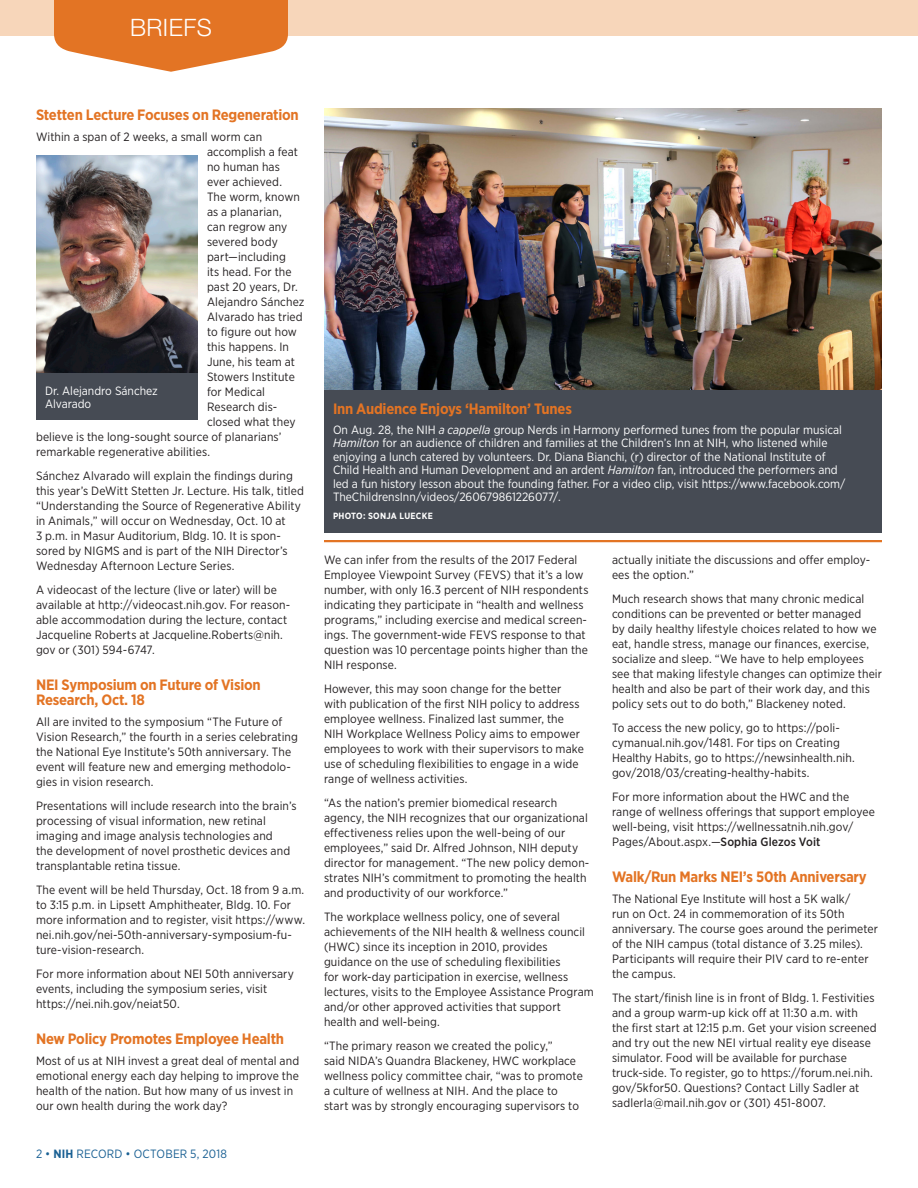
<style>
.page{position:relative;width:918px;height:1188px;background:#fff}
.page>*{position:absolute;margin:0;border:0;box-sizing:border-box;transform-origin:0 0}
.Page_jump{font:300 24px "Helvetica Neue LT Std";letter-spacing:.02em;color:#fff}
.Head__Briefs{font:700 15px/15px "Gotham Narrow";letter-spacing:-.015em;color:#e37424}
.Body_2__Briefs_and_S{font:12px/15px "Gotham Narrow";letter-spacing:.01em;color:#231f20}
.Photo_caption_revers{font:12px/13.5px "Gotham Narrow";color:#fff}
.Body_2__Briefs_and_S-2{font:12px "Gotham Narrow";letter-spacing:.015em;color:#1b6194}
.Photo_credit_reverse{font:700 9px "Gotham Narrow";letter-spacing:.03em;color:#fff}
.s1{font-weight:700}
.s2{font-style:italic}
.s3{font-weight:500}
</style>
<div class="page">
<div style="left:0;top:0;width:918px;height:35px;background:#f7d6ba"></div>
<svg style="left:54px;top:0;width:234px;height:72px"></svg>
<hr style="left:324px;top:540px;width:558px;height:2px;background:#e37424">
<img style="left:324px;top:108px;width:558px;height:282px">
<div style="left:324px;top:390px;width:558px;height:143px;background:#464b54"></div>
<img style="left:37px;top:155px;width:161px;height:218px">
<div style="left:36px;top:374px;width:162px;height:46px;background:#464b54"></div>
<p class="Page_jump" style="left:130px;top:13px;width:83px">BRIEFS</p>
<p class="Head__Briefs" style="left:36px;top:107px;width:264px">Stetten Lecture Focuses on Regeneration</p>
<p class="Body_2__Briefs_and_S" style="left:36px;top:129px;width:228px">Within a span of 2 weeks, a small worm can</p>
<p class="Body_2__Briefs_and_S" style="left:207px;top:144px;width:93px">accomplish a feat</p>
<p class="Body_2__Briefs_and_S" style="left:207px;top:159px;width:74px">no human has</p>
<p class="Body_2__Briefs_and_S" style="left:207px;top:174px;width:77px">ever achieved.</p>
<p class="Body_2__Briefs_and_S" style="left:207px;top:189px;width:94px">The worm, known</p>
<p class="Body_2__Briefs_and_S" style="left:207px;top:204px;width:76px">as a planarian,</p>
<p class="Body_2__Briefs_and_S" style="left:207px;top:219px;width:82px">can regrow any</p>
<p class="Body_2__Briefs_and_S" style="left:207px;top:234px;width:72px">severed body</p>
<p class="Body_2__Briefs_and_S" style="left:207px;top:249px;width:80px">part—including</p>
<p class="Body_2__Briefs_and_S" style="left:207px;top:264px;width:86px">its head. For the</p>
<p class="Body_2__Briefs_and_S" style="left:207px;top:279px;width:92px">past 20 years, Dr.</p>
<p class="Body_2__Briefs_and_S" style="left:207px;top:294px;width:99px">Alejandro Sánchez</p>
<p class="Body_2__Briefs_and_S" style="left:207px;top:309px;width:97px">Alvarado has tried</p>
<p class="Body_2__Briefs_and_S" style="left:207px;top:324px;width:91px">to figure out how</p>
<p class="Body_2__Briefs_and_S" style="left:207px;top:339px;width:84px">this happens. In</p>
<p class="Body_2__Briefs_and_S" style="left:207px;top:354px;width:90px">June, his team at</p>
<p class="Body_2__Briefs_and_S" style="left:207px;top:369px;width:89px">Stowers Institute</p>
<p class="Body_2__Briefs_and_S" style="left:207px;top:384px;width:59px">for Medical</p>
<p class="Body_2__Briefs_and_S" style="left:207px;top:399px;width:72px">Research dis-</p>
<p class="Body_2__Briefs_and_S" style="left:207px;top:414px;width:90px">closed what they</p>
<p class="Body_2__Briefs_and_S" style="left:36px;top:429px;width:247px">believe is the long-sought source of planarians’</p>
<p class="Body_2__Briefs_and_S" style="left:36px;top:444px;width:176px">remarkable regenerative abilities.</p>
<p class="Body_2__Briefs_and_S" style="left:36px;top:468px;width:269px">Sánchez Alvarado will explain the findings during this year’s DeWitt Stetten Jr. Lecture. His talk, titled “Understanding the Source of Regenerative Ability in Animals,” will occur on Wednesday, Oct. 10 at<br>3 p.m. in Masur Auditorium, Bldg. 10. It is spon&shy;sored by NIGMS and is part of the NIH Director’s Wednesday Afternoon Lecture Series.</p>
<p class="Body_2__Briefs_and_S" style="left:36px;top:582px;width:256px">A videocast of the lecture (live or later) will be available at http://videocast.nih.gov. For reason&shy;able accommodation during the lecture, contact Jacqueline Roberts at Jacqueline.Roberts@nih. gov or (301) 594-6747.</p>
<p class="Head__Briefs" style="left:36px;top:677px;width:226px">NEI Symposium on Future of Vision<br>Research, Oct. 18</p>
<p class="Body_2__Briefs_and_S" style="left:36px;top:714px;width:263px">All are invited to the symposium “The Future of Vision Research,” the fourth in a series celebrating the National Eye Institute’s 50th anniversary. The event will feature new and emerging methodolo&shy;gies in vision research.</p>
<p class="Body_2__Briefs_and_S" style="left:36px;top:798px;width:262px">Presentations will include research into the brain’s processing of visual information, new retinal imaging and image analysis technologies and<br>the development of novel prosthetic devices and transplantable retina tissue.</p>
<p class="Body_2__Briefs_and_S" style="left:36px;top:882px;width:271px">The event will be held Thursday, Oct. 18 from 9 a.m. to 3:15 p.m. in Lipsett Amphitheater, Bldg. 10. For more information and to register, visit https://www. nei.nih.gov/nei-50th-anniversary-symposium-fu&shy;ture-vision-research.</p>
<p class="Body_2__Briefs_and_S" style="left:36px;top:966px;width:260px">For more information about NEI 50th anniversary events, including the symposium series, visit https://nei.nih.gov/neiat50.</p>
<p class="Head__Briefs" style="left:36px;top:1031px;width:250px">New Policy Promotes Employee Health</p>
<p class="Body_2__Briefs_and_S" style="left:36px;top:1053px;width:265px">Most of us at NIH invest a great deal of mental and emotional energy each day helping to improve the health of the nation. But how many of us invest in our own health during the work day?</p>
<p class="Photo_caption_revers" style="left:45px;top:383px;width:114px">Dr. Alejandro Sánchez<br>Alvarado</p>
<p class="Body_2__Briefs_and_S-2" style="left:36px;top:1146px;width:192px">2 • <span class="s1">NIH</span> RECORD • OCTOBER 5, 2018</p>
<p class="Head__Briefs" style="left:333px;top:401px;width:240px">Inn Audience Enjoys ‘Hamilton’ Tunes</p>
<p class="Photo_caption_revers" style="left:333px;top:422px;width:514px">On Aug. 28, the NIH <span class="s2">a cappella</span> group Nerds in Harmony performed tunes from the popular musical <span class="s2">Hamilton</span> for an audience of children and families at the Children’s Inn at NIH, who listened while enjoying a lunch catered by volunteers. Dr. Diana Bianchi, (r) director of the National Institute of Child Health and Human Development and an ardent <span class="s2">Hamilton</span> fan, introduced the performers and led a fun history lesson about the founding father. For a video clip, visit https://www.facebook.com/ TheChildrensInn/videos/260679861226077/.</p>
<p class="Photo_credit_reverse" style="left:333px;top:510px;width:101px">PHOTO: SONJA LUECKE</p>
<p class="Body_2__Briefs_and_S" style="left:324px;top:552px;width:266px">We can infer from the results of the 2017 Federal Employee Viewpoint Survey (FEVS) that it’s a low number, with only 16.3 percent of NIH respondents indicating they participate in “health and wellness programs,” including exercise and medical screen&shy;ings. The government-wide FEVS response to that question was 10 percentage points higher than the NIH response.</p>
<p class="Body_2__Briefs_and_S" style="left:324px;top:681px;width:261px">However, this may soon change for the better with publication of the first NIH policy to address employee wellness. Finalized last summer, the NIH Workplace Wellness Policy aims to empower employees to work with their supervisors to make use of scheduling flexibilities to engage in a wide range of wellness activities.</p>
<p class="Body_2__Briefs_and_S" style="left:324px;top:795px;width:267px">“As the nation’s premier biomedical research agency, the NIH recognizes that our organizational effectiveness relies upon the well-being of our employees,” said Dr. Alfred Johnson, NIH deputy director for management. “The new policy demon&shy;strates NIH’s commitment to promoting the health and productivity of our workforce.”</p>
<p class="Body_2__Briefs_and_S" style="left:324px;top:909px;width:271px">The workplace wellness policy, one of several achievements of the NIH health &amp; wellness council (HWC) since its inception in 2010, provides guidance on the use of scheduling flexibilities<br>for work-day participation in exercise, wellness lectures, visits to the Employee Assistance Program and/or other approved activities that support health and well-being.</p>
<p class="Body_2__Briefs_and_S" style="left:324px;top:1038px;width:260px">“The primary reason we created the policy,”<br>said NIDA’s Quandra Blackeney, HWC workplace wellness policy committee chair, “was to promote a culture of wellness at NIH. And the place to start was by strongly encouraging supervisors to</p>
<p class="Body_2__Briefs_and_S" style="left:612px;top:552px;width:260px">actually initiate the discussions and offer employ&shy;ees the option.”</p>
<p class="Body_2__Briefs_and_S" style="left:612px;top:591px;width:271px">Much research shows that many chronic medical conditions can be prevented or better managed<br>by daily healthy lifestyle choices related to how we eat, handle stress, manage our finances, exercise, socialize and sleep. “We have to help employees see that making lifestyle changes can optimize their health and also be part of their work day, and this policy sets out to do both,” Blackeney noted.</p>
<p class="Body_2__Briefs_and_S" style="left:612px;top:720px;width:244px">To access the new policy, go to https://poli&shy;cymanual.nih.gov/1481. For tips on Creating Healthy Habits, go to https://newsinhealth.nih. gov/2018/03/creating-healthy-habits.</p>
<p class="Body_2__Briefs_and_S" style="left:612px;top:789px;width:264px">For more information about the HWC and the range of wellness offerings that support employee well-being, visit https://wellnessatnih.nih.gov/ Pages/About.aspx.—<span class="s3">Sophia Glezos Voit</span></p>
<p class="Head__Briefs" style="left:612px;top:869px;width:256px">Walk/Run Marks NEI’s 50th Anniversary</p>
<p class="Body_2__Briefs_and_S" style="left:612px;top:891px;width:268px">The National Eye Institute will host a 5K walk/<br>run on Oct. 24 in commemoration of its 50th anniversary. The course goes around the perimeter of the NIH campus (total distance of 3.25 miles).<br>Participants will require their PIV card to re-enter the campus.</p>
<p class="Body_2__Briefs_and_S" style="left:612px;top:990px;width:266px">The start/finish line is in front of Bldg. 1. Festivities and a group warm-up kick off at 11:30 a.m. with the first start at 12:15 p.m. Get your vision screened and try out the new NEI virtual reality eye disease simulator. Food will be available for purchase truck-side. To register, go to https://forum.nei.nih. gov/5kfor50. Questions? Contact Lilly Sadler at sadlerla@mail.nih.gov or (301) 451-8007.</p>
</div>
